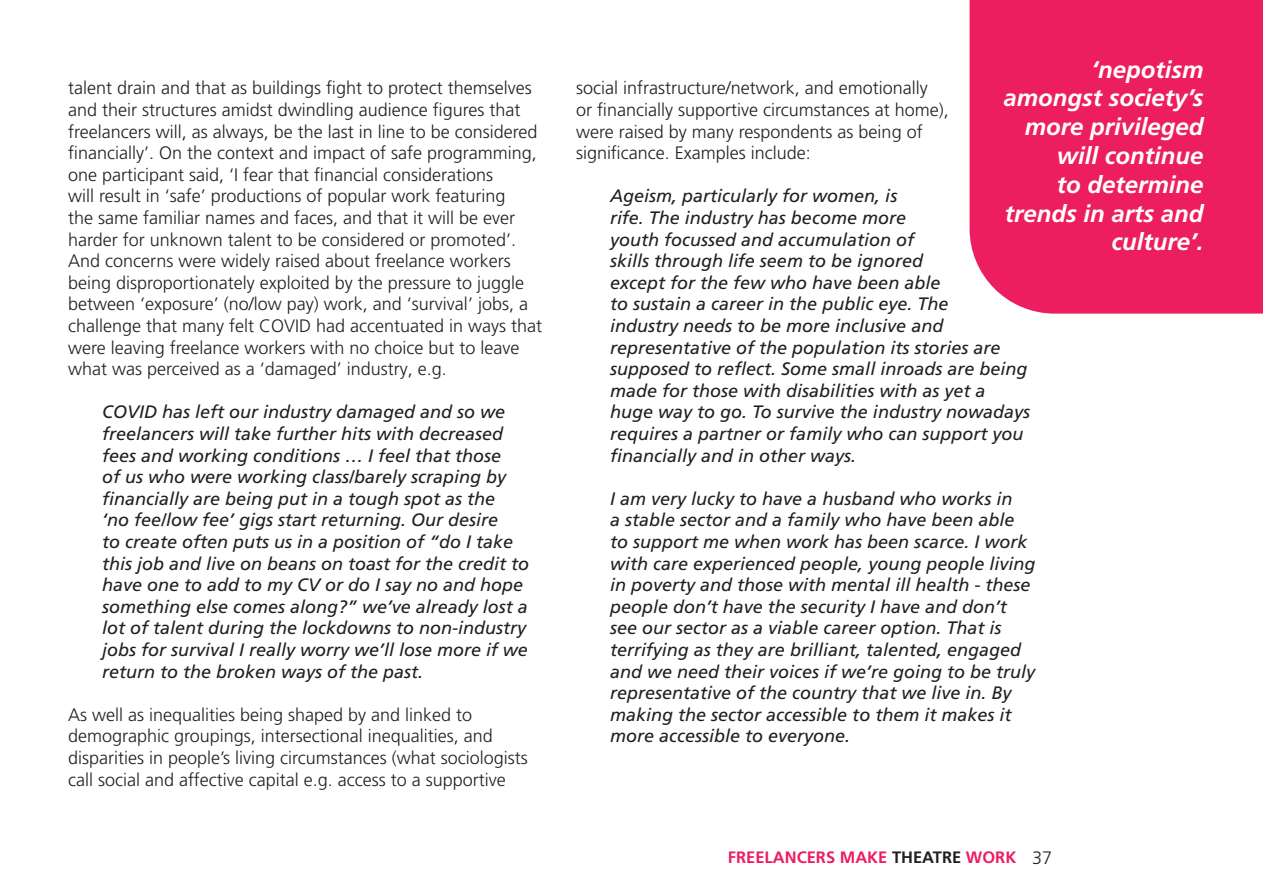
<style>
.page{position:relative;width:1263px;height:893px;background:#fff}
.page>*{position:absolute;margin:0;border:0;box-sizing:border-box;transform-origin:0 0}
.Picked_out_quote{font:italic 700 24px/28.8px "Frutiger LT Pro";color:#fff;text-align:right}
.t1{font:italic 18px/21.6px "Frutiger LT Pro";color:#231f20}
.t2{font:300 18px/21.6px "Frutiger LT Pro";color:#231f20}
.t3{font:700 16.5px "Frutiger LT Pro";color:#ed1e60}
.s1{color:#231f20}
.s2{font-weight:300;font-size:18px;color:#231f20}
</style>
<div class="page">
<div style="left:969px;top:0;width:294px;height:314px;background:#ed1e60"></div>
<p class="t2" style="left:68px;top:77px;width:476px">talent drain and that as buildings fight to protect themselves and their structures amidst dwindling audience figures that freelancers will, as always, be the last in line to be considered financially’. On the context and impact of safe programming, one participant said, ‘I fear that financial considerations<br>will result in ‘safe’ productions of popular work featuring<br>the same familiar names and faces, and that it will be ever harder for unknown talent to be considered or promoted’.<br>And concerns were widely raised about freelance workers being disproportionately exploited by the pressure to juggle between ‘exposure’ (no/low pay) work, and ‘survival’ jobs, a challenge that many felt COVID had accentuated in ways that were leaving freelance workers with no choice but to leave what was perceived as a ‘damaged’ industry, e.g.</p>
<p class="t1" style="left:102px;top:401px;width:429px">COVID has left our industry damaged and so we freelancers will take further hits with decreased fees and working conditions … I feel that those<br>of us who were working class/barely scraping by financially are being put in a tough spot as the<br>‘no fee/low fee’ gigs start returning. Our desire<br>to create often puts us in a position of “do I take this job and live on beans on toast for the credit to have one to add to my CV or do I say no and hope something else comes along?” we’ve already lost a lot of talent during the lockdowns to non-industry jobs for survival I really worry we’ll lose more if we return to the broken ways of the past.</p>
<p class="t2" style="left:68px;top:704px;width:461px">As well as inequalities being shaped by and linked to demographic groupings, intersectional inequalities, and disparities in people’s living circumstances (what sociologists call social and affective capital e.g. access to a supportive</p>
<p class="Picked_out_quote" style="left:1003px;top:55px;width:202px">‘nepotism amongst society’s more privileged will continue<br>to determine trends in arts and culture’.</p>
<p class="t2" style="left:576px;top:77px;width:374px">social infrastructure/network, and emotionally<br>or financially supportive circumstances at home), were raised by many respondents as being of significance. Examples include:</p>
<p class="t1" style="left:610px;top:185px;width:421px">Ageism, particularly for women, is<br>rife. The industry has become more<br>youth focussed and accumulation of<br>skills through life seem to be ignored<br>except for the few who have been able<br>to sustain a career in the public eye. The<br>industry needs to be more inclusive and representative of the population its stories are supposed to reflect. Some small inroads are being made for those with disabilities with as yet a huge way to go. To survive the industry nowadays requires a partner or family who can support you financially and in other ways.</p>
<p class="t1" style="left:610px;top:488px;width:427px">I am very lucky to have a husband who works in<br>a stable sector and a family who have been able to support me when work has been scarce. I work with care experienced people, young people living in poverty and those with mental ill health - these people don’t have the security I have and don’t see our sector as a viable career option. That is terrifying as they are brilliant, talented, engaged and we need their voices if we’re going to be truly representative of the country that we live in. By making the sector accessible to them it makes it more accessible to everyone.</p>
<p class="t3" style="left:728px;top:848px;width:326px">FREELANCERS MAKE <span class="s1">THEATRE</span> WORK <span class="s2">37</span></p>
</div>
